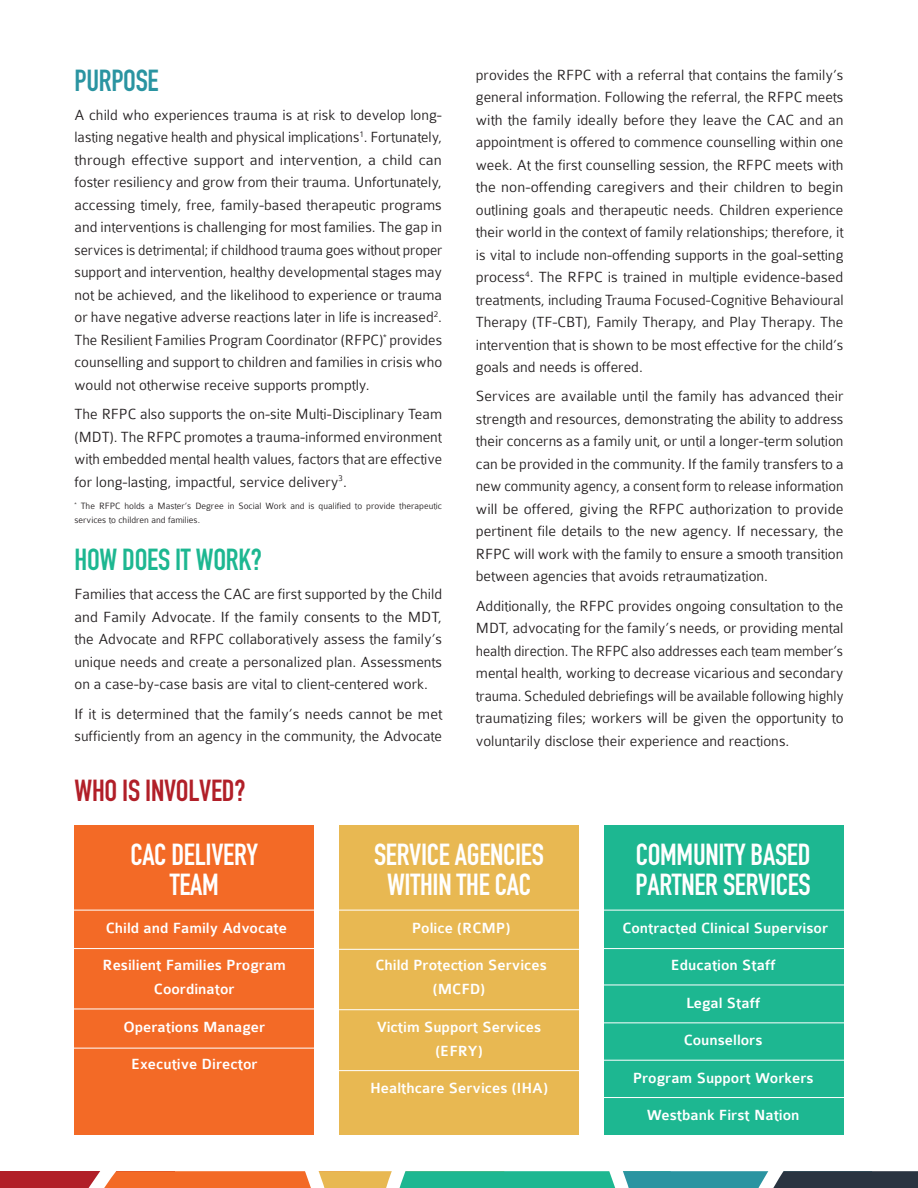
<style>
.page{position:relative;width:918px;height:1188px;background:#fff}
.page>*{position:absolute;margin:0;border:0;box-sizing:border-box;transform-origin:0 0}
.t1{font:700 30px/30px "DIN Condensed";letter-spacing:-.01em;color:#fff;text-align:center}
.t2{font:700 30px "DIN Condensed";letter-spacing:-.01em;color:#1db791}
.t3{font:700 30px "DIN Condensed";letter-spacing:-.01em;color:#b11f28}
.t4{font:700 30px "DIN Condensed";letter-spacing:-.01em;color:#2a94a1}
.t5{font:300 15.75px/22.5px "Colaborate";color:#231f20;text-align:justify}
.t6{font:500 15.75px/24px "Colaborate";color:#fff;text-align:center}
.t7{font:300 9.75px/13.5px "Colaborate";color:#231f20}
</style>
<div class="page">
<div style="left:0;top:1171px;width:175px;height:17px;background:#b11f28"></div>
<svg style="left:88px;top:1171px;width:830px;height:17px;background:#7a8e71"></svg>
<div style="left:75px;top:825px;width:239px;height:310px;background:#f36a26"></div>
<div style="left:339px;top:825px;width:240px;height:310px;background:#e8b852"></div>
<div style="left:604px;top:825px;width:239px;height:310px;background:#1db791"></div>
<hr style="left:72px;top:948px;width:250px;height:1px;background:#fff">
<hr style="left:72px;top:910px;width:250px;height:1px;background:#fff">
<hr style="left:334px;top:910px;width:250px;height:1px;background:#fff">
<hr style="left:598px;top:910px;width:251px;height:1px;background:#fff">
<hr style="left:598px;top:948px;width:251px;height:1px;background:#fff">
<hr style="left:598px;top:985px;width:251px;height:1px;background:#fff">
<hr style="left:598px;top:1022px;width:251px;height:1px;background:#fff">
<hr style="left:598px;top:1060px;width:251px;height:1px;background:#fff">
<hr style="left:598px;top:1097px;width:251px;height:1px;background:#fff">
<hr style="left:334px;top:949px;width:250px;height:1px;background:#fff">
<hr style="left:334px;top:1009px;width:250px;height:1px;background:#fff">
<hr style="left:334px;top:1070px;width:250px;height:1px;background:#fff">
<hr style="left:72px;top:1009px;width:250px;height:1px;background:#fff">
<hr style="left:72px;top:1048px;width:250px;height:1px;background:#fff">
<p class="t4" style="left:75px;top:60px;width:86px">PURPOSE</p>
<p class="t5" style="left:75px;top:104px;width:369px">A child who experiences trauma is at risk to develop long&shy;lasting negative health and physical implications<sup>1</sup>. Fortunately, through effective support and intervention, a child can foster resiliency and grow from their trauma. Unfortunately, accessing timely, free, family-based therapeutic programs and interventions is challenging for most families. The gap in services is detrimental; if childhood trauma goes without proper support and intervention, healthy developmental stages may not be achieved, and the likelihood to experience or trauma or have negative adverse reactions later in life is increased<sup>2</sup>.<br>The Resilient Families Program Coordinator (RFPC)<sup>*</sup> provides counselling and support to children and families in crisis who would not otherwise receive supports promptly.</p>
<p class="t5" style="left:75px;top:403px;width:369px">The RFPC also supports the on-site Multi-Disciplinary Team (MDT). The RFPC promotes a trauma-informed environment with embedded mental health values, factors that are effective for long-lasting, impactful, service delivery<sup>3</sup>.</p>
<p class="t7" style="left:75px;top:500px;width:369px"><sup>*</sup> The RFPC holds a Master’s Degree in Social Work and is qualified to provide therapeutic services to children and families.</p>
<p class="t2" style="left:75px;top:539px;width:189px">HOW DOES IT WORK?</p>
<p class="t5" style="left:75px;top:583px;width:369px">Families that access the CAC are first supported by the Child and Family Advocate. If the family consents to the MDT, the Advocate and RFPC collaboratively assess the family’s unique needs and create a personalized plan. Assessments on a case-by-case basis are vital to client-centered work.</p>
<p class="t5" style="left:75px;top:702px;width:369px">If it is determined that the family’s needs cannot be met sufficiently from an agency in the community, the Advocate</p>
<p class="t3" style="left:75px;top:771px;width:173px">WHO IS INVOLVED?</p>
<p class="t5" style="left:476px;top:63px;width:369px">provides the RFPC with a referral that contains the family’s general information. Following the referral, the RFPC meets with the family ideally before they leave the CAC and an appointment is offered to commence counselling within one week. At the first counselling session, the RFPC meets with the non-offending caregivers and their children to begin outlining goals and therapeutic needs. Children experience their world in the context of family relationships; therefore, it is vital to include non-offending supports in the goal-setting process<sup>4</sup>. The RFPC is trained in multiple evidence-based treatments, including Trauma Focused-Cognitive Behavioural Therapy (TF-CBT), Family Therapy, and Play Therapy. The intervention that is shown to be most effective for the child’s goals and needs is offered.</p>
<p class="t5" style="left:476px;top:385px;width:369px">Services are available until the family has advanced their strength and resources, demonstrating the ability to address their concerns as a family unit, or until a longer-term solution can be provided in the community. If the family transfers to a new community agency, a consent form to release information will be offered, giving the RFPC authorization to provide pertinent file details to the new agency. If necessary, the RFPC will work with the family to ensure a smooth transition between agencies that avoids retraumatization.</p>
<p class="t5" style="left:476px;top:594px;width:369px">Additionally, the RFPC provides ongoing consultation to the MDT, advocating for the family’s needs, or providing mental health direction. The RFPC also addresses each team member’s mental health, working to decrease vicarious and secondary trauma. Scheduled debriefings will be available following highly traumatizing files; workers will be given the opportunity to voluntarily disclose their experience and reactions.</p>
<p class="t1" style="left:130px;top:840px;width:129px">CAC DELIVERY<br>TEAM</p>
<p class="t6" style="left:106px;top:916px;width:183px">Child and Family Advocate</p>
<p class="t6" style="left:103px;top:954px;width:185px">Resilient Families Program<br>Coordinator</p>
<p class="t6" style="left:123px;top:1015px;width:143px">Operations Manager</p>
<p class="t6" style="left:131px;top:1053px;width:128px">Executive Director</p>
<p class="t1" style="left:374px;top:840px;width:171px">SERVICE AGENCIES<br>WITHIN THE CAC</p>
<p class="t6" style="left:412px;top:916px;width:100px">Police (RCMP)</p>
<p class="t6" style="left:375px;top:954px;width:173px">Child Protection Services (MCFD)</p>
<p class="t6" style="left:377px;top:1015px;width:166px">Victim Support Services (EFRY)</p>
<p class="t6" style="left:370px;top:1077px;width:179px">Healthcare Services (IHA)</p>
<p class="t1" style="left:636px;top:840px;width:177px;text-align:left">COMMUNITY BASED<br>PARTNER SERVICES</p>
<p class="t6" style="left:622px;top:916px;width:207px">Contracted Clinical Supervisor</p>
<p class="t6" style="left:671px;top:954px;width:106px">Education Staff</p>
<p class="t6" style="left:686px;top:991px;width:76px">Legal Staff</p>
<p class="t6" style="left:684px;top:1029px;width:80px">Counsellors</p>
<p class="t6" style="left:633px;top:1066px;width:183px">Program Support Workers</p>
<p class="t6" style="left:647px;top:1104px;width:154px">Westbank First Nation</p>
</div>
